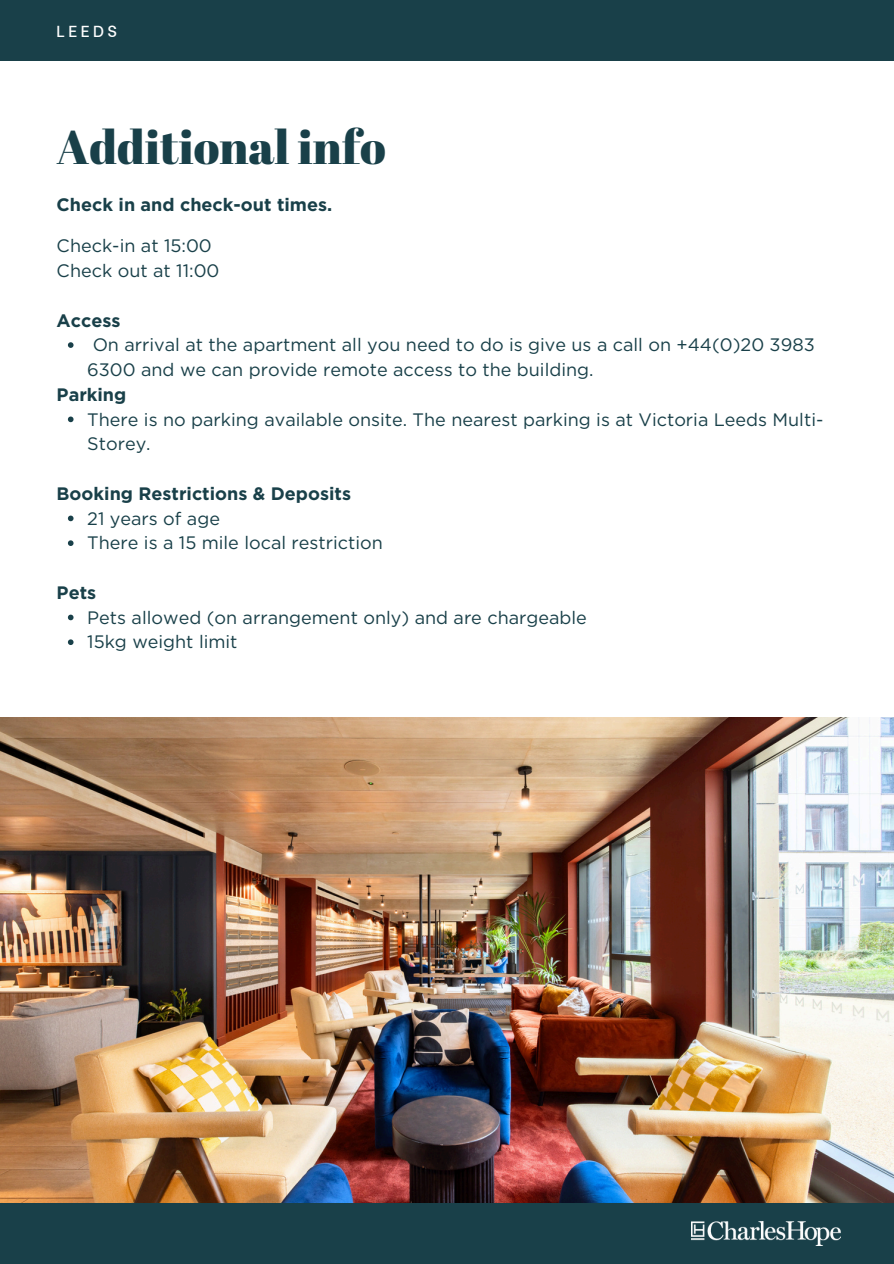
<style>
.page{position:relative;width:894px;height:1264px;background:#fff}
.page>*{position:absolute;margin:0;border:0;box-sizing:border-box;transform-origin:0 0}
.t1{font:47.25px "Abril Fatface";color:#194049}
.t2{font:18px/24.8px "Gotham";color:#194049}
.t3{font:700 18px "Gotham";color:#194049}
.t4{font:500 15.9px "Be Vietnam";letter-spacing:.21em;color:#fff}
</style>
<div class="page">
<img style="left:0;top:717px;width:893px;height:486px">
<div style="left:0;top:1203px;width:893px;height:60px;background:#194049"></div>
<div style="left:0;top:0;width:893px;height:60px;background:#194049"></div>
<img style="left:691px;top:1221px;width:148px;height:24px">
<svg style="left:68px;top:342px;width:5px;height:6px"></svg>
<svg style="left:68px;top:416px;width:5px;height:6px"></svg>
<svg style="left:68px;top:515px;width:5px;height:6px"></svg>
<svg style="left:68px;top:540px;width:5px;height:6px"></svg>
<svg style="left:68px;top:614px;width:5px;height:6px"></svg>
<svg style="left:68px;top:639px;width:5px;height:6px"></svg>
<h3 class="t4" style="left:57px;top:18px;width:62px">LEEDS</h3>
<p class="t1" style="left:57px;top:114px;width:330px">Additional info</p>
<h1 class="t3" style="left:57px;top:193px;width:277px">Check in and check-out times.</h1>
<h2 class="t2" style="left:57px;top:233px;width:164px">Check-in at 15:00<br>Check out at 11:00</h2>
<p class="t3" style="left:57px;top:309px;width:65px">Access</p>
<h2 class="t2" style="left:87px;top:332px;width:728px;text-indent:5px">On arrival at the apartment all you need to do is give us a call on +44(0)20 3983<br>6300 and we can provide remote access to the building.</h2>
<p class="t3" style="left:57px;top:383px;width:71px">Parking</p>
<h2 class="t2" style="left:87px;top:406px;width:737px">There is no parking available onsite. The nearest parking is at Victoria Leeds Multi-<br>Storey.</h2>
<p class="t3" style="left:57px;top:482px;width:296px">Booking Restrictions &amp; Deposits</p>
<p class="t2" style="left:87px;top:505px;width:134px">21 years of age</p>
<h2 class="t2" style="left:87px;top:530px;width:297px">There is a 15 mile local restriction</h2>
<p class="t3" style="left:57px;top:581px;width:41px">Pets</p>
<p class="t2" style="left:87px;top:604px;width:501px">Pets allowed (on arrangement only) and are chargeable</p>
<p class="t2" style="left:87px;top:629px;width:152px">15kg weight limit</p>
</div>
